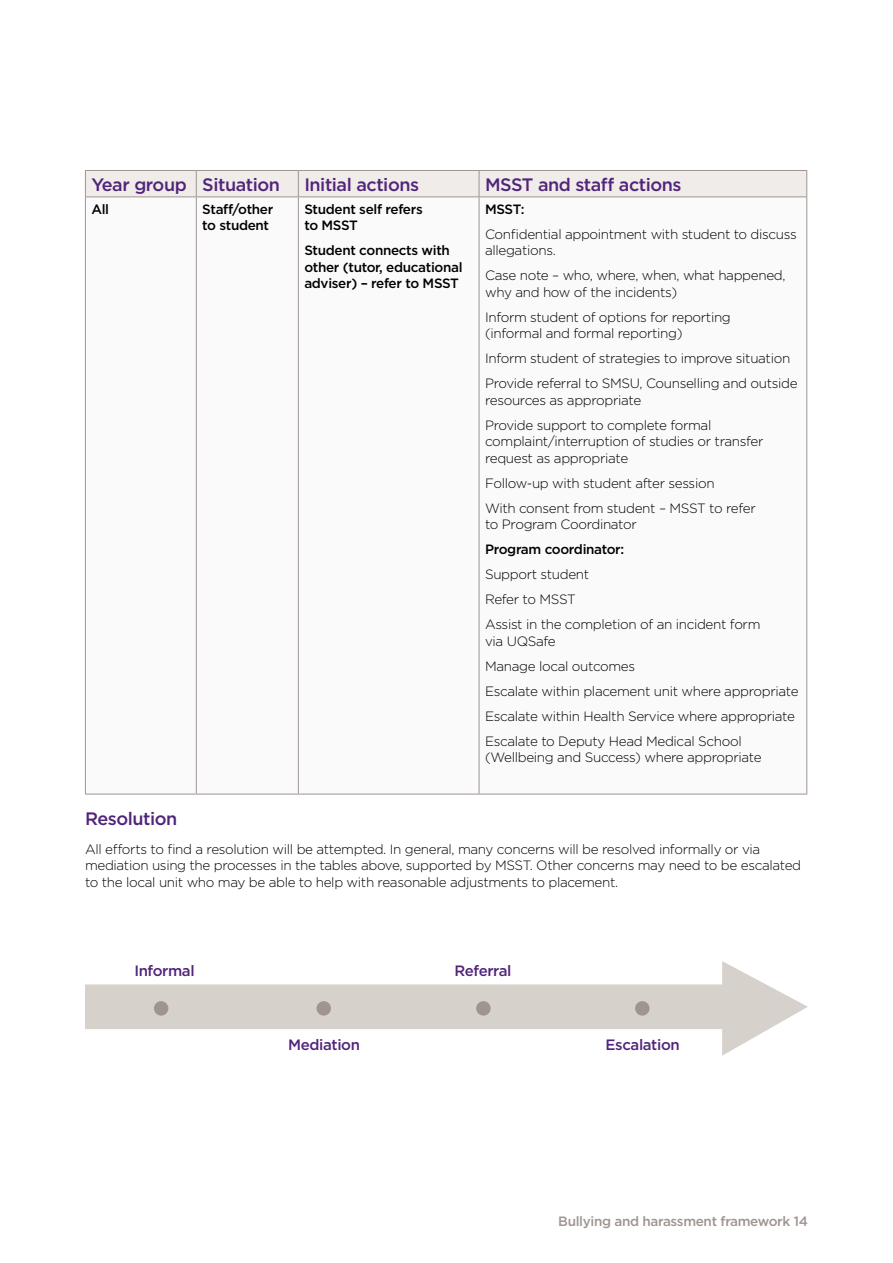
<style>
.page{position:relative;width:893px;height:1263px;background:#fff}
.page>*{position:absolute;margin:0;border:0;box-sizing:border-box;transform-origin:0 0}
.t1{font:500 18px "Gotham";letter-spacing:-.025em;color:#51247a}
.t2{font:500 15px "Gotham";letter-spacing:-.025em;color:#51247a}
.t3{font:300 13.5px/25px "Gotham";letter-spacing:-.025em;color:#000}
.t4{font:500 13.5px/16.5px "Gotham";letter-spacing:-.025em;color:#000}
.t5{font:500 13.5px "Gotham";letter-spacing:-.025em;color:#9f9490}
</style>
<div class="page">
<svg style="left:86px;top:197px;width:720px;height:597px"></svg>
<div style="left:85px;top:170px;width:722px;height:26px;background:#efecea"></div>
<hr style="left:85px;top:196px;width:111px;height:1px;background:#9f9490">
<hr style="left:85px;top:197px;width:1px;height:597px;background:#9f9490">
<hr style="left:196px;top:196px;width:102px;height:1px;background:#9f9490">
<hr style="left:196px;top:197px;width:1px;height:597px;background:#9f9490">
<hr style="left:298px;top:196px;width:181px;height:1px;background:#9f9490">
<hr style="left:298px;top:197px;width:1px;height:597px;background:#9f9490">
<hr style="left:479px;top:196px;width:328px;height:1px;background:#9f9490">
<hr style="left:479px;top:197px;width:1px;height:597px;background:#9f9490">
<hr style="left:806px;top:197px;width:1px;height:597px;background:#9f9490">
<hr style="left:85px;top:794px;width:111px;height:1px;background:#9f9490">
<hr style="left:196px;top:794px;width:102px;height:1px;background:#9f9490">
<hr style="left:298px;top:794px;width:181px;height:1px;background:#9f9490">
<hr style="left:479px;top:794px;width:328px;height:1px;background:#9f9490">
<svg style="left:85px;top:961px;width:723px;height:95px"></svg>
<div style="left:154px;top:1001px;width:14px;height:14px;background:#9f9490;border-radius:50%"></div>
<div style="left:317px;top:1001px;width:14px;height:14px;background:#9f9490;border-radius:50%"></div>
<div style="left:476px;top:1001px;width:15px;height:14px;background:#9f9490;border-radius:50%"></div>
<div style="left:635px;top:1001px;width:14px;height:14px;background:#9f9490;border-radius:50%"></div>
<h1 class="t1" style="left:91px;top:173px;width:190px">Year group Situation</h1>
<h1 class="t1" style="left:304px;top:173px;width:116px">Initial actions</h1>
<h1 class="t1" style="left:485px;top:173px;width:198px">MSST and staff actions</h1>
<p class="t4" style="left:91px;top:200px;width:19px">All</p>
<p class="t4" style="left:202px;top:200px;width:73px">Staff/other to student</p>
<p class="t4" style="left:304px;top:200px;width:120px">Student self refers to MSST</p>
<p class="t4" style="left:304px;top:242px;width:160px">Student connects with other (tutor, educational adviser) – refer to MSST</p>
<p class="t4" style="left:485px;top:200px;width:41px">MSST:</p>
<p class="t3" style="left:485px;top:225px;width:313px;line-height:16.5px">Confidential appointment with student to discuss allegations.</p>
<p class="t3" style="left:485px;top:267px;width:302px;line-height:16.5px">Case note – who, where, when, what happened, why and how of the incidents)</p>
<p class="t3" style="left:485px;top:308px;width:247px;line-height:16.5px">Inform student of options for reporting (informal and formal reporting)</p>
<p class="t3" style="left:485px;top:345px;width:314px">Inform student of strategies to improve situation<br>Provide referral to SMSU, Counselling and outside</p>
<p class="t3" style="left:485px;top:387px;width:228px">resources as appropriate<br>Provide support to complete formal</p>
<p class="t3" style="left:485px;top:433px;width:280px;line-height:16.5px">complaint/interruption of studies or transfer request as appropriate</p>
<p class="t3" style="left:485px;top:470px;width:272px">Follow-up with student after session<br>With consent from student – MSST to refer</p>
<p class="t3" style="left:485px;top:511px;width:153px">to Program Coordinator</p>
<p class="t4" style="left:485px;top:541px;width:141px">Program coordinator:</p>
<p class="t3" style="left:485px;top:561px;width:277px">Support student<br>Refer to MSST<br>Assist in the completion of an incident form</p>
<p class="t3" style="left:485px;top:628px;width:315px">via UQSafe<br>Manage local outcomes<br>Escalate within placement unit where appropriate Escalate within Health Service where appropriate Escalate to Deputy Head Medical School</p>
<p class="t3" style="left:485px;top:744px;width:278px">(Wellbeing and Success) where appropriate</p>
<h1 class="t1" style="left:85px;top:806px;width:94px">Resolution</h1>
<p class="t3" style="left:85px;top:840px;width:718px;line-height:16.5px">All efforts to find a resolution will be attempted. In general, many concerns will be resolved informally or via mediation using the processes in the tables above, supported by MSST. Other concerns may need to be escalated to the local unit who may be able to help with reasonable adjustments to placement.</p>
<p class="t2" style="left:134px;top:961px;width:62px">Informal</p>
<p class="t2" style="left:455px;top:961px;width:58px">Referral</p>
<p class="t2" style="left:288px;top:1034px;width:73px">Mediation</p>
<p class="t2" style="left:606px;top:1034px;width:76px">Escalation</p>
<p class="t5" style="left:558px;top:1212px;width:251px">Bullying and harassment framework 14</p>
</div>
